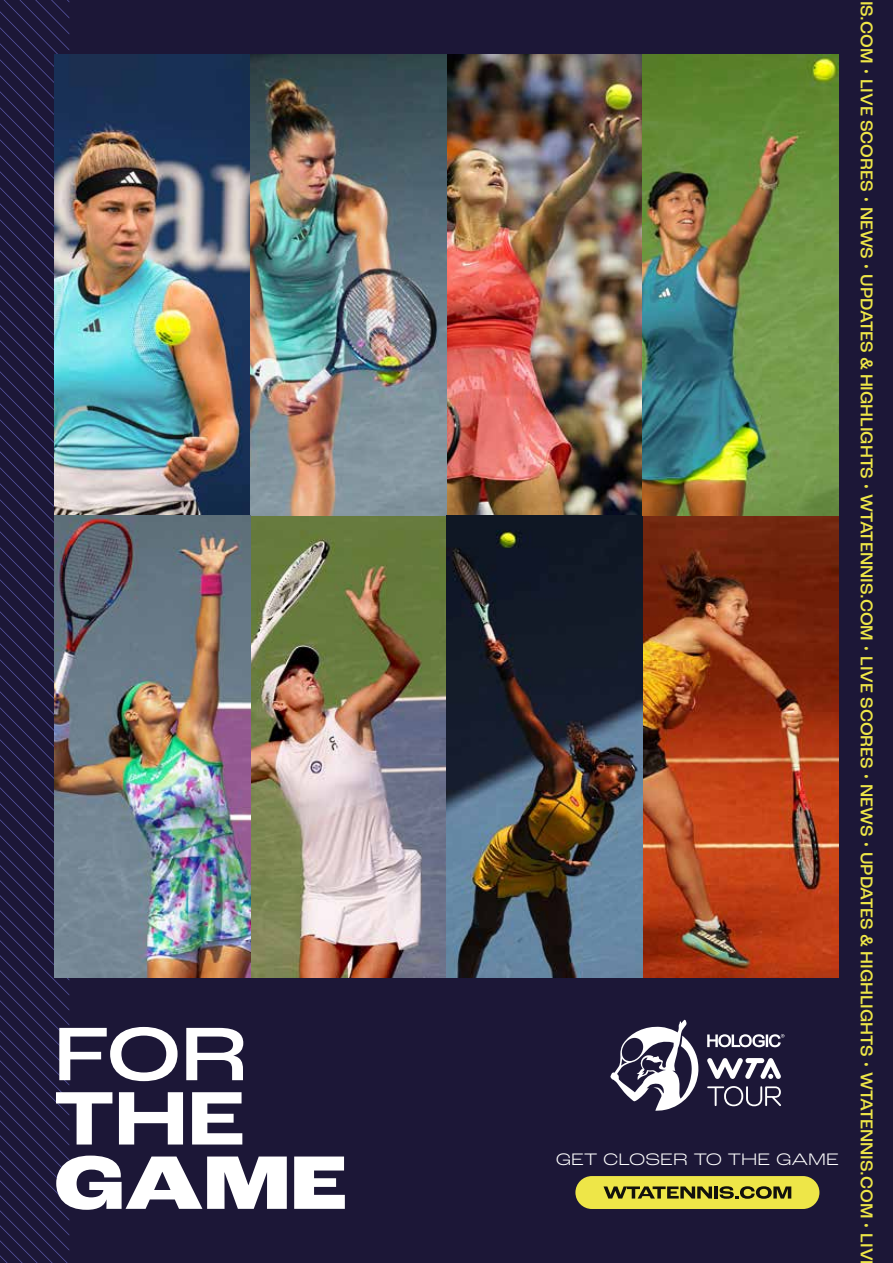
<style>
.page{position:relative;width:893px;height:1263px;background:#1c1737}
.page>*{position:absolute;margin:0;border:0;box-sizing:border-box;transform-origin:0 0}
.t1{font:800 expanded 79.5px "Roc Grotesk";color:#fff}
.t2{font:500 expanded 79.5px "Roc Grotesk";color:#fff}
.t3{font:700 expanded 79.5px "Roc Grotesk";color:#fff}
.t4{font:500 18px "Roc Grotesk";color:#eee648}
.t5{font:300 expanded 17.4px "Roc Grotesk";color:#fff}
</style>
<div class="page">
<img style="left:69px;top:54px;width:181px;height:461px">
<img style="left:643px;top:515px;width:196px;height:462px">
<img style="left:446px;top:54px;width:197px;height:461px">
<img style="left:250px;top:515px;width:196px;height:462px">
<img style="left:250px;top:54px;width:196px;height:461px">
<img style="left:446px;top:515px;width:197px;height:462px">
<img style="left:643px;top:54px;width:196px;height:461px">
<img style="left:69px;top:515px;width:181px;height:462px">
<div style="left:575px;top:1176px;width:244px;height:33px;background:#eee648;border-radius:16px"></div>
<svg style="left:603px;top:1186px;width:109px;height:12px"></svg>
<hr style="left:714px;top:1186px;width:4px;height:12px;background:#12110c">
<svg style="left:720px;top:1186px;width:71px;height:13px"></svg>
<svg style="left:610px;top:1020px;width:88px;height:91px"></svg>
<svg style="left:707px;top:1086px;width:74px;height:20px"></svg>
<svg style="left:707px;top:1058px;width:74px;height:21px"></svg>
<svg style="left:707px;top:1034px;width:77px;height:13px"></svg>
<svg style="left:0;top:0;width:69px;height:1263px"></svg>
<h1 class="t2" style="left:54px;top:1005px;width:196px">FOR</h1>
<h1 class="t3" style="left:54px;top:1069px;width:193px">THE</h1>
<h1 class="t1" style="left:54px;top:1133px;width:295px">GAME</h1>
<p class="t5" style="left:556px;top:1148px;width:285px">GET CLOSER TO THE GAME</p>
<p class="t4" style="left:878px;top:1px;width:1261px;rotate:90deg">IS.COM • LIVE SCORES • NEWS • UPDATES &amp; HIGHLIGHTS • WTATENNIS.COM • LIVE SCORES • NEWS • UPDATES &amp; HIGHLIGHTS • WTATENNIS.COM • LIV</p>
</div>
